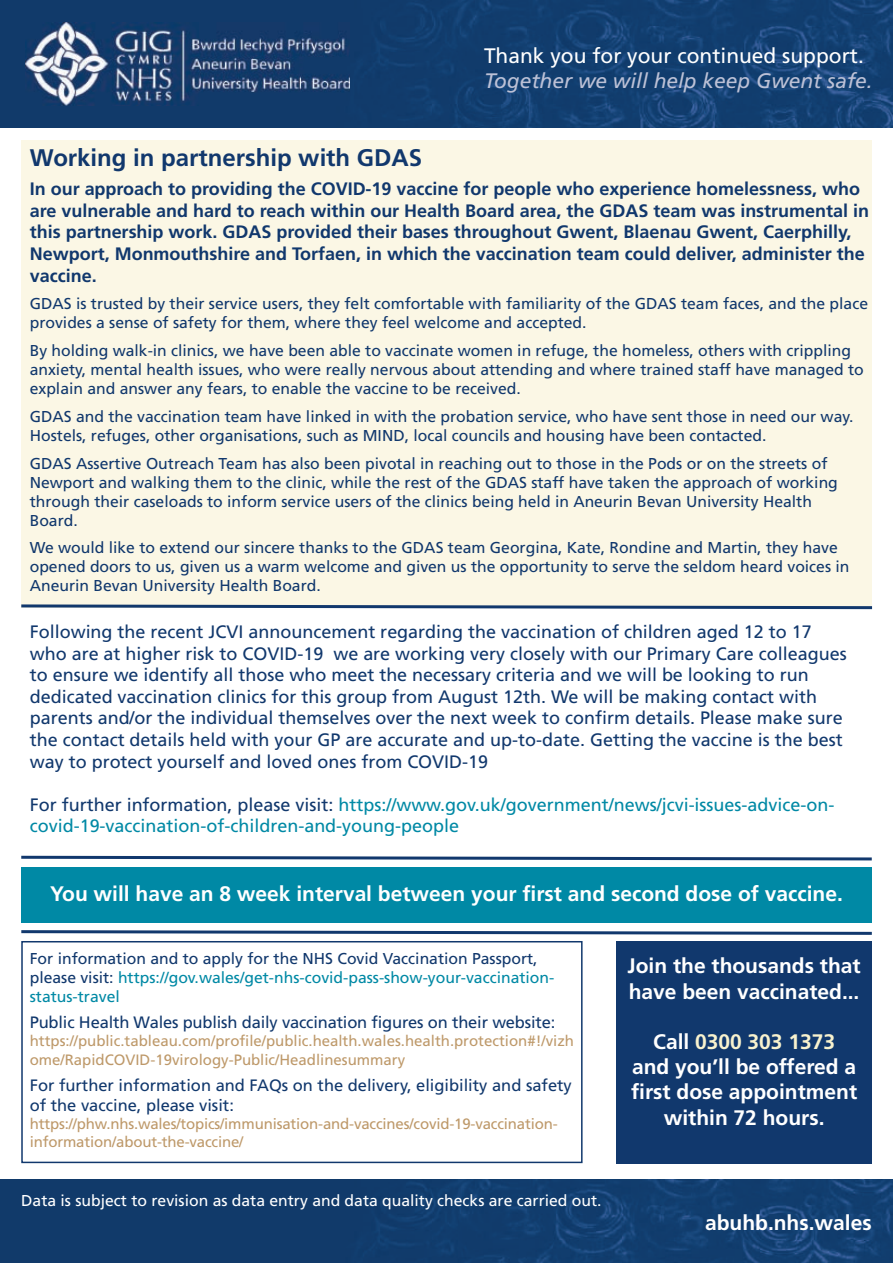
<style>
.page{position:relative;width:893px;height:1263px;background:#fff}
.page>*{position:absolute;margin:0;border:0;box-sizing:border-box;transform-origin:0 0}
.t1{font:700 24px "Frutiger";color:#11386d}
.t2{font:700 21px/25.2px "Frutiger";color:#fff}
.t3{font:21px "Frutiger";color:#fff}
.t4{font:italic 21px "Frutiger";color:#bcc1d6}
.t5{font:18px/21.6px "Frutiger";color:#11386d}
.t6{font:700 18px/21.6px "Frutiger";color:#11386d}
.t7{font:18px/21.6px "Frutiger";color:#0089a5}
.t8{font:16.5px/19.8px "Frutiger";color:#11386d}
.t9{font:15.75px/18.9px "Frutiger";color:#11386d}
.t10{font:15.75px/18.9px "Frutiger";color:#0089a5}
.t11{font:15.75px "Frutiger";color:#fff}
.t12{font:15px/19.2px "Frutiger";color:#be996a}
.s1{color:#11386d}
.s2{color:#f8f2ce}
</style>
<div class="page">
<div style="left:21px;top:867px;width:851px;height:56px;background:#0089a5"></div>
<div style="left:617px;top:941px;width:255px;height:222px;background:#11386d"></div>
<img style="left:0;top:0;width:893px;height:128px">
<img style="left:0;top:1179px;width:893px;height:84px">
<div style="left:21px;top:941px;width:562px;height:222px;border:2px solid #11386d"></div>
<img style="left:26px;top:23px;width:324px;height:82px">
<svg style="left:21px;top:930px;width:851px;height:5px"></svg>
<svg style="left:21px;top:855px;width:851px;height:6px"></svg>
<div style="left:21px;top:140px;width:851px;height:468px;background:#fbf7e5"></div>
<svg style="left:21px;top:604px;width:852px;height:6px"></svg>
<h2 class="t3" style="left:484px;top:47px;width:381px">Thank you for your continued support.</h2>
<h2 class="t4" style="left:484px;top:72px;width:390px">Together we will help keep Gwent safe.</h2>
<h1 class="t1" style="left:30px;top:148px;width:394px">Working in partnership with GDAS</h1>
<p class="t6" style="left:30px;top:179px;width:841px">In our approach to providing the COVID-19 vaccine for people who experience homelessness, who are vulnerable and hard to reach within our Health Board area, the GDAS team was instrumental in this partnership work. GDAS provided their bases throughout Gwent, Blaenau Gwent, Caerphilly, Newport, Monmouthshire and Torfaen, in which the vaccination team could deliver, administer the vaccine.</p>
<p class="t9" style="left:30px;top:296px;width:840px">GDAS is trusted by their service users, they felt comfortable with familiarity of the GDAS team faces, and the place provides a sense of safety for them, where they feel welcome and accepted.</p>
<p class="t9" style="left:30px;top:343px;width:836px">By holding walk-in clinics, we have been able to vaccinate women in refuge, the homeless, others with crippling anxiety, mental health issues, who were really nervous about attending and where trained staff have managed to explain and answer any fears, to enable the vaccine to be received.</p>
<p class="t9" style="left:30px;top:408px;width:825px">GDAS and the vaccination team have linked in with the probation service, who have sent those in need our way.<br>Hostels, refuges, other organisations, such as MIND, local councils and housing have been contacted.</p>
<p class="t9" style="left:30px;top:455px;width:810px">GDAS Assertive Outreach Team has also been pivotal in reaching out to those in the Pods or on the streets of Newport and walking them to the clinic, while the rest of the GDAS staff have taken the approach of working through their caseloads to inform service users of the clinics being held in Aneurin Bevan University Health Board.</p>
<p class="t9" style="left:30px;top:540px;width:821px">We would like to extend our sincere thanks to the GDAS team Georgina, Kate, Rondine and Martin, they have opened doors to us, given us a warm welcome and given us the opportunity to serve the seldom heard voices in<br>Aneurin Bevan University Health Board.</p>
<p class="t5" style="left:30px;top:622px;width:818px">Following the recent JCVI announcement regarding the vaccination of children aged 12 to 17 who are at higher risk to COVID-19 we are working very closely with our Primary Care colleagues to ensure we identify all those who meet the necessary criteria and we will be looking to run dedicated vaccination clinics for this group from August 12th. We will be making contact with parents and/or the individual themselves over the next week to confirm details. Please make sure the contact details held with your GP are accurate and up-to-date. Getting the vaccine is the best way to protect yourself and loved ones from COVID-19</p>
<p class="t7" style="left:30px;top:795px;width:806px"><span class="s1">For further information, please visit:</span> https://www.gov.uk/government/news/jcvi-issues-advice-on&shy;covid-19-vaccination-of-children-and-young-people</p>
<h2 class="t2" style="left:50px;top:882px;width:794px">You will have an 8 week interval between your first and second dose of vaccine.</h2>
<p class="t10" style="left:30px;top:951px;width:526px"><span class="s1">For information and to apply for the NHS Covid Vaccination Passport, please visit:</span> https://gov.wales/get-nhs-covid-pass-show-your-vaccination&shy;status-travel</p>
<p class="t8" style="left:30px;top:1013px;width:527px">Public Health Wales publish daily vaccination figures on their website:</p>
<p class="t12" style="left:30px;top:1033px;width:546px">https://public.tableau.com/profile/public.health.wales.health.protection#!/vizh ome/RapidCOVID-19virology-Public/Headlinesummary</p>
<p class="t8" style="left:30px;top:1076px;width:544px">For further information and FAQs on the delivery, eligibility and safety of the vaccine, please visit:</p>
<p class="t12" style="left:30px;top:1116px;width:530px;line-height:18px">https://phw.nhs.wales/topics/immunisation-and-vaccines/covid-19-vaccination&shy;information/about-the-vaccine/</p>
<p class="t11" style="left:21px;top:1194px;width:582px">Data is subject to revision as data entry and data quality checks are carried out.</p>
<h2 class="t2" style="left:628px;top:955px;width:235px">Join the thousands that have been vaccinated...</h2>
<h2 class="t2" style="left:631px;top:1031px;width:228px;text-align:center">Call <span class="s2">0300 303 1373<br></span>and you’ll be offered a first dose appointment within 72 hours.</h2>
<h2 class="t2" style="left:705px;top:1211px;width:168px">abuhb.nhs.wales</h2>
</div>
